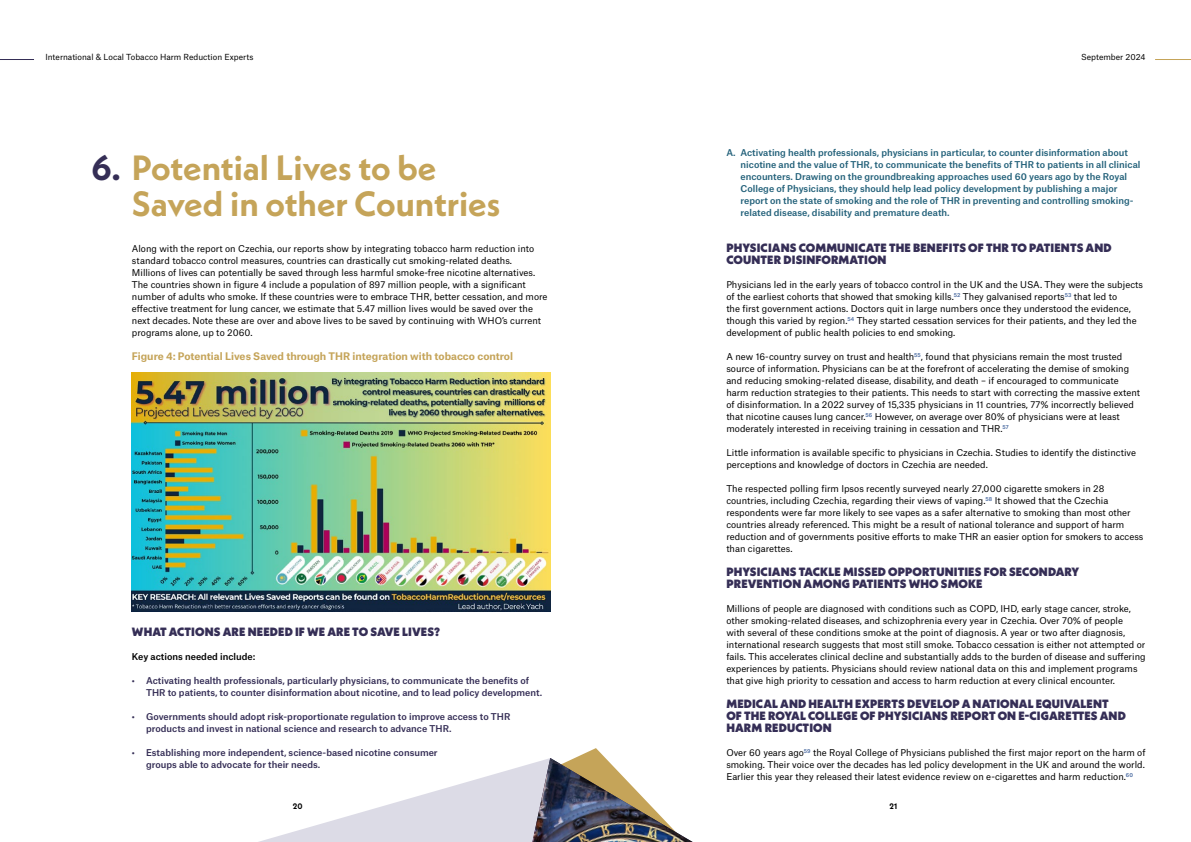
<style>
.page{position:relative;width:1191px;height:842px;background:#fff}
.page>*{position:absolute;margin:0;border:0;box-sizing:border-box;transform-origin:0 0}
.t1{font:700 35px/36px "Neue Kabel";color:#c5a459}
.t2{font:900 12px/12px "Neue Kabel";letter-spacing:.01em;color:#352e56}
.t3{font:700 10px "Atlas Grotesk";color:#c5a459}
.t4{font:9px/12px "Atlas Grotesk";color:#000}
.t5{font:500 9px/12px "Atlas Grotesk";color:#23617a}
.t6{font:500 9px/12px "Atlas Grotesk";color:#352e56}
.t7{font:500 9px "Atlas Grotesk";color:#000}
.t8{font:8px "Atlas Grotesk";color:#000}
.t9{font:700 8px "Neue Kabel";color:#000}
.s1{color:#352e56}
</style>
<div class="page">
<hr style="left:0;top:59px;width:34px;height:1px;background:#352e56">
<hr style="left:1155px;top:59px;width:36px;height:1px;background:#c5a459">
<img style="left:131px;top:372px;width:419px;height:239px">
<svg style="left:259px;top:748px;width:347px;height:94px"></svg>
<img style="left:532px;top:758px;width:160px;height:84px">
<p class="t8" style="left:45px;top:51px;width:209px">International &amp; Local Tobacco Harm Reduction Experts</p>
<p class="t8" style="left:1081px;top:51px;width:66px">September 2024</p>
<h1 class="t1" style="left:132px;top:149px;width:370px;text-indent:-40px"><span class="s1">6.</span> Potential Lives to be<br>Saved in other Countries</h1>
<p class="t5" style="left:740px;top:146px;width:401px;text-indent:-14px">A. Activating health professionals, physicians in particular, to counter disinformation about nicotine and the value of THR, to communicate the benefits of THR to patients in all clinical encounters. Drawing on the groundbreaking approaches used 60 years ago by the Royal College of Physicians, they should help lead policy development by publishing a major report on the state of smoking and the role of THR in preventing and controlling smoking&shy;related disease, disability and premature death.</p>
<h2 class="t2" style="left:726px;top:242px;width:387px">PHYSICIANS COMMUNICATE THE BENEFITS OF THR TO PATIENTS AND<br>COUNTER DISINFORMATION</h2>
<p class="t4" style="left:726px;top:278px;width:418px">Physicians led in the early years of tobacco control in the UK and the USA. They were the subjects of the earliest cohorts that showed that smoking kills.<sup>52</sup> They galvanised reports<sup>53</sup> that led to<br>the first government actions. Doctors quit in large numbers once they understood the evidence, though this varied by region.<sup>54</sup> They started cessation services for their patients, and they led the development of public health policies to end smoking.</p>
<p class="t4" style="left:726px;top:350px;width:415px">A new 16-country survey on trust and health<sup>55</sup>, found that physicians remain the most trusted source of information. Physicians can be at the forefront of accelerating the demise of smoking and reducing smoking-related disease, disability, and death – if encouraged to communicate harm reduction strategies to their patients. This needs to start with correcting the massive extent of disinformation. In a 2022 survey of 15,335 physicians in 11 countries, 77% incorrectly believed that nicotine causes lung cancer.<sup>56</sup> However, on average over 80% of physicians were at least moderately interested in receiving training in cessation and THR.<sup>57</sup></p>
<p class="t4" style="left:726px;top:446px;width:411px">Little information is available specific to physicians in Czechia. Studies to identify the distinctive perceptions and knowledge of doctors in Czechia are needed.</p>
<p class="t4" style="left:726px;top:482px;width:418px">The respected polling firm Ipsos recently surveyed nearly 27,000 cigarette smokers in 28 countries, including Czechia, regarding their views of vaping.<sup>58</sup> It showed that the Czechia respondents were far more likely to see vapes as a safer alternative to smoking than most other countries already referenced. This might be a result of national tolerance and support of harm reduction and of governments positive efforts to make THR an easier option for smokers to access than cigarettes.</p>
<h2 class="t2" style="left:726px;top:566px;width:354px">PHYSICIANS TACKLE MISSED OPPORTUNITIES FOR SECONDARY<br>PREVENTION AMONG PATIENTS WHO SMOKE</h2>
<p class="t4" style="left:726px;top:602px;width:421px">Millions of people are diagnosed with conditions such as COPD, IHD, early stage cancer, stroke, other smoking-related diseases, and schizophrenia every year in Czechia. Over 70% of people<br>with several of these conditions smoke at the point of diagnosis. A year or two after diagnosis, international research suggests that most still smoke. Tobacco cessation is either not attempted or fails. This accelerates clinical decline and substantially adds to the burden of disease and suffering experiences by patients. Physicians should review national data on this and implement programs that give high priority to cessation and access to harm reduction at every clinical encounter.</p>
<h2 class="t2" style="left:726px;top:698px;width:401px">MEDICAL AND HEALTH EXPERTS DEVELOP A NATIONAL EQUIVALENT<br>OF THE ROYAL COLLEGE OF PHYSICIANS REPORT ON E-CIGARETTES AND<br>HARM REDUCTION</h2>
<p class="t4" style="left:726px;top:746px;width:421px;text-align:justify">Over 60 years ago<sup>59</sup> the Royal College of Physicians published the first major report on the harm of smoking. Their voice over the decades has led policy development in the UK and around the world.<br>Earlier this year they released their latest evidence review on e-cigarettes and harm reduction.<sup>60</sup></p>
<p class="t4" style="left:132px;top:242px;width:417px">Along with the report on Czechia, our reports show by integrating tobacco harm reduction into standard tobacco control measures, countries can drastically cut smoking-related deaths.<br>Millions of lives can potentially be saved through less harmful smoke-free nicotine alternatives.<br>The countries shown in figure 4 include a population of 897 million people, with a significant number of adults who smoke. If these countries were to embrace THR, better cessation, and more effective treatment for lung cancer, we estimate that 5.47 million lives would be saved over the next decades. Note these are over and above lives to be saved by continuing with WHO’s current programs alone, up to 2060.</p>
<p class="t3" style="left:132px;top:348px;width:382px">Figure 4: Potential Lives Saved through THR integration with tobacco control</p>
<h2 class="t2" style="left:132px;top:626px;width:310px">WHAT ACTIONS ARE NEEDED IF WE ARE TO SAVE LIVES?</h2>
<p class="t7" style="left:132px;top:649px;width:125px">Key actions needed include:</p>
<p class="t6" style="left:146px;top:674px;width:398px;text-indent:-14px">• Activating health professionals, particularly physicians, to communicate the benefits of<br>THR to patients, to counter disinformation about nicotine, and to lead policy development.</p>
<p class="t6" style="left:146px;top:710px;width:366px;text-indent:-14px">• Governments should adopt risk-proportionate regulation to improve access to THR products and invest in national science and research to advance THR.</p>
<p class="t6" style="left:146px;top:746px;width:293px;text-indent:-14px">• Establishing more independent, science-based nicotine consumer groups able to advocate for their needs.</p>
<p class="t9" style="left:293px;top:801px;width:11px">20</p>
<p class="t9" style="left:889px;top:801px;width:9px">21</p>
</div>
